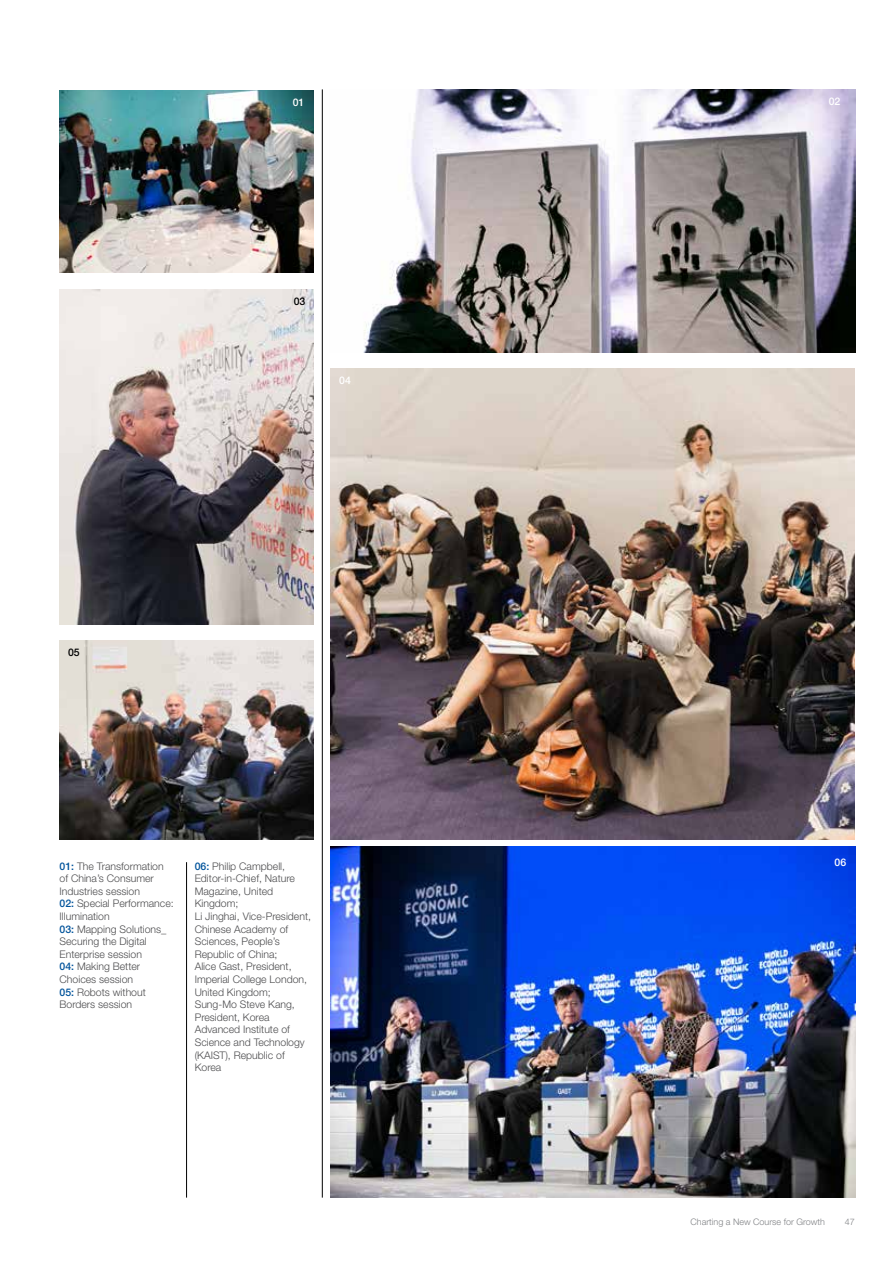
<style>
.page{position:relative;width:893px;height:1263px;background:#fff}
.page>*{position:absolute;margin:0;border:0;box-sizing:border-box;transform-origin:0 0}
.t1{font:300 10.5px/12.6px "Helvetica Neue LT Pro";color:#4d4d4f}
.t2{font:500 10.5px "Helvetica Neue LT Pro";color:#fff}
.t3{font:500 10.5px "Helvetica Neue LT Pro";color:#000}
.t4{font:300 9px "Helvetica Neue LT Pro";color:#808285}
.s1{font-weight:500;color:#00539b}
</style>
<div class="page">
<img style="left:60px;top:289px;width:254px;height:335px">
<hr style="left:322px;top:89px;width:1px;height:1108px;background:#000">
<img style="left:60px;top:90px;width:254px;height:183px">
<img style="left:331px;top:368px;width:524px;height:471px">
<img style="left:331px;top:847px;width:524px;height:350px">
<img style="left:60px;top:640px;width:254px;height:199px">
<hr style="left:186px;top:862px;width:1px;height:335px;background:#000">
<img style="left:363px;top:89px;width:492px;height:263px">
<p class="t2" style="left:293px;top:96px;width:13px">01</p>
<p class="t2" style="left:829px;top:95px;width:13px">02</p>
<p class="t3" style="left:68px;top:646px;width:13px">05</p>
<p class="t3" style="left:294px;top:295px;width:13px">03</p>
<p class="t2" style="left:339px;top:374px;width:13px">04</p>
<p class="t1" style="left:60px;top:859px;width:116px"><span class="s1">01:</span> The Transformation of China’s Consumer<br>Industries session<br><span class="s1">02:</span> Special Performance:<br>Illumination<br><span class="s1">03:</span> Mapping Solutions_<br>Securing the Digital<br>Enterprise session<br><span class="s1">04:</span> Making Better<br>Choices session<br><span class="s1">05:</span> Robots without<br>Borders session</p>
<p class="t2" style="left:834px;top:856px;width:13px">06</p>
<p class="t1" style="left:195px;top:859px;width:118px"><span class="s1">06:</span> Philip Campbell,<br>Editor-in-Chief, Nature<br>Magazine, United<br>Kingdom;<br>Li Jinghai, Vice-President,<br>Chinese Academy of<br>Sciences, People’s<br>Republic of China;<br>Alice Gast, President,<br>Imperial College London,<br>United Kingdom;<br>Sung-Mo Steve Kang,<br>President, Korea<br>Advanced Institute of<br>Science and Technology (KAIST), Republic of<br>Korea</p>
<p class="t4" style="left:690px;top:1216px;width:136px">Charting a New Course for Growth</p>
<p class="t4" style="left:845px;top:1216px;width:12px">47</p>
</div>
